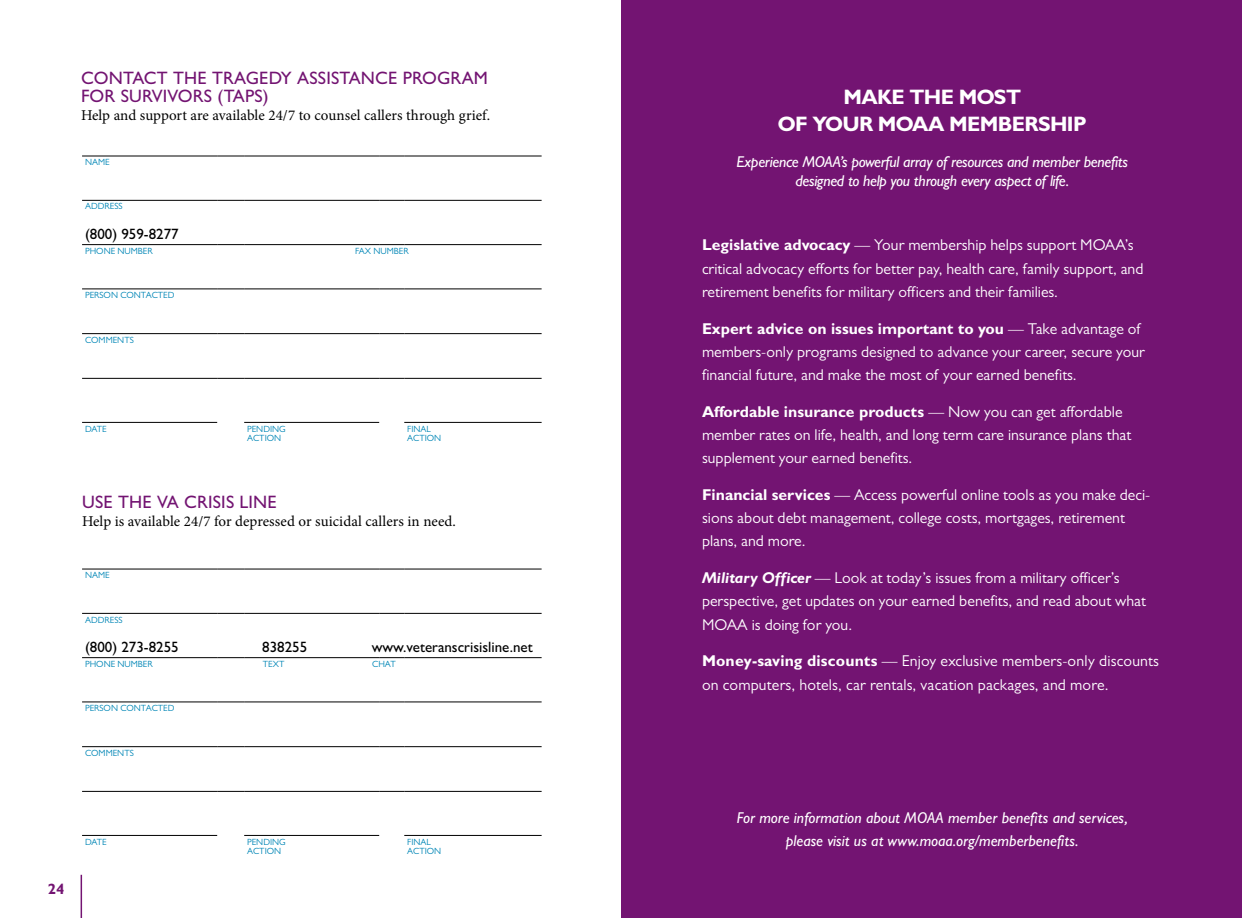
<style>
.page{position:relative;width:1242px;height:918px;background:#fff}
.page>*{position:absolute;margin:0;border:0;box-sizing:border-box;transform-origin:0 0}
.t1{font:700 21px/27px "Gill Sans MT Pro";letter-spacing:-.03em;color:#fff;text-align:center}
.t2{font:500 18px/18px "Gill Sans MT Pro";letter-spacing:.01em;color:#731472}
.t3{font:15.75px/23.2px "Gill Sans MT Pro";color:#fff}
.t4{font:italic 500 15.75px/23.2px "Gill Sans MT Pro";letter-spacing:-.01em;color:#fff;text-align:center}
.t5{font:15px "Minion Pro";letter-spacing:.005em;color:#000}
.t6{font:500 15px "Gill Sans MT Pro";color:#000}
.t7{font:700 15px "Gill Sans MT Pro";color:#731472}
.t8{font:9px/9px "Gill Sans MT Pro";color:#0086b6}
.s1{font-weight:700}
.s2{font-weight:700;font-style:italic}
</style>
<div class="page">
<hr style="left:81px;top:875px;width:1px;height:43px;background:#731472">
<hr style="left:82px;top:569px;width:135px;height:1px;background:#000">
<svg style="left:217px;top:569px;width:27px;height:1px"></svg>
<hr style="left:244px;top:569px;width:135px;height:1px;background:#000">
<svg style="left:379px;top:569px;width:25px;height:1px"></svg>
<hr style="left:404px;top:569px;width:138px;height:1px;background:#000">
<hr style="left:82px;top:613px;width:135px;height:1px;background:#000">
<svg style="left:217px;top:613px;width:27px;height:1px"></svg>
<hr style="left:244px;top:613px;width:135px;height:1px;background:#000">
<svg style="left:379px;top:613px;width:25px;height:1px"></svg>
<hr style="left:404px;top:613px;width:138px;height:1px;background:#000">
<hr style="left:82px;top:702px;width:135px;height:1px;background:#000">
<svg style="left:217px;top:702px;width:27px;height:1px"></svg>
<hr style="left:244px;top:702px;width:135px;height:1px;background:#000">
<svg style="left:379px;top:702px;width:25px;height:1px"></svg>
<hr style="left:404px;top:702px;width:138px;height:1px;background:#000">
<hr style="left:82px;top:835px;width:135px;height:1px;background:#000">
<hr style="left:244px;top:835px;width:135px;height:1px;background:#000">
<hr style="left:404px;top:835px;width:138px;height:1px;background:#000">
<hr style="left:82px;top:657px;width:135px;height:1px;background:#000">
<svg style="left:217px;top:657px;width:27px;height:1px"></svg>
<hr style="left:244px;top:657px;width:135px;height:1px;background:#000">
<svg style="left:379px;top:657px;width:25px;height:1px"></svg>
<hr style="left:404px;top:657px;width:138px;height:1px;background:#000">
<hr style="left:82px;top:746px;width:135px;height:1px;background:#000">
<svg style="left:217px;top:746px;width:27px;height:1px"></svg>
<hr style="left:244px;top:746px;width:135px;height:1px;background:#000">
<svg style="left:379px;top:746px;width:25px;height:1px"></svg>
<hr style="left:404px;top:746px;width:138px;height:1px;background:#000">
<hr style="left:82px;top:791px;width:135px;height:1px;background:#000">
<svg style="left:217px;top:791px;width:27px;height:1px"></svg>
<hr style="left:244px;top:791px;width:135px;height:1px;background:#000">
<svg style="left:379px;top:791px;width:25px;height:1px"></svg>
<hr style="left:404px;top:791px;width:138px;height:1px;background:#000">
<hr style="left:82px;top:156px;width:135px;height:1px;background:#000">
<svg style="left:217px;top:156px;width:27px;height:1px"></svg>
<hr style="left:244px;top:156px;width:135px;height:1px;background:#000">
<svg style="left:379px;top:156px;width:25px;height:1px"></svg>
<hr style="left:404px;top:156px;width:138px;height:1px;background:#000">
<hr style="left:82px;top:200px;width:135px;height:1px;background:#000">
<svg style="left:217px;top:200px;width:27px;height:1px"></svg>
<hr style="left:244px;top:200px;width:135px;height:1px;background:#000">
<svg style="left:379px;top:200px;width:25px;height:1px"></svg>
<hr style="left:404px;top:200px;width:138px;height:1px;background:#000">
<hr style="left:82px;top:289px;width:135px;height:1px;background:#000">
<svg style="left:217px;top:289px;width:27px;height:1px"></svg>
<hr style="left:244px;top:289px;width:135px;height:1px;background:#000">
<svg style="left:379px;top:289px;width:25px;height:1px"></svg>
<hr style="left:404px;top:289px;width:138px;height:1px;background:#000">
<hr style="left:82px;top:422px;width:135px;height:1px;background:#000">
<hr style="left:244px;top:422px;width:135px;height:1px;background:#000">
<hr style="left:404px;top:422px;width:138px;height:1px;background:#000">
<hr style="left:82px;top:244px;width:135px;height:1px;background:#000">
<svg style="left:217px;top:244px;width:27px;height:1px"></svg>
<hr style="left:244px;top:244px;width:135px;height:1px;background:#000">
<svg style="left:379px;top:244px;width:25px;height:1px"></svg>
<hr style="left:404px;top:244px;width:138px;height:1px;background:#000">
<hr style="left:82px;top:333px;width:135px;height:1px;background:#000">
<svg style="left:217px;top:333px;width:27px;height:1px"></svg>
<hr style="left:244px;top:333px;width:135px;height:1px;background:#000">
<svg style="left:379px;top:333px;width:25px;height:1px"></svg>
<hr style="left:404px;top:333px;width:138px;height:1px;background:#000">
<hr style="left:82px;top:378px;width:135px;height:1px;background:#000">
<svg style="left:217px;top:378px;width:27px;height:1px"></svg>
<hr style="left:244px;top:378px;width:135px;height:1px;background:#000">
<svg style="left:379px;top:378px;width:25px;height:1px"></svg>
<hr style="left:404px;top:378px;width:138px;height:1px;background:#000">
<div style="left:621px;top:0;width:621px;height:918px;background:#731472"></div>
<p class="t2" style="left:81px;top:69px;width:408px">CONTACT THE TRAGEDY ASSISTANCE PROGRAM<br>FOR SURVIVORS (TAPS)</p>
<p class="t5" style="left:81px;top:105px;width:411px">Help and support are available 24/7 to counsel callers through grief.</p>
<p class="t8" style="left:85px;top:158px;width:26px">NAME</p>
<p class="t8" style="left:85px;top:202px;width:39px">ADDRESS</p>
<p class="t6" style="left:85px;top:225px;width:95px">(800) 959-8277</p>
<p class="t8" style="left:85px;top:246px;width:69px">PHONE NUMBER</p>
<p class="t8" style="left:355px;top:246px;width:55px">FAX NUMBER</p>
<p class="t8" style="left:85px;top:290px;width:91px">PERSON CONTACTED</p>
<p class="t8" style="left:85px;top:335px;width:50px">COMMENTS</p>
<p class="t8" style="left:85px;top:424px;width:23px">DATE</p>
<p class="t8" style="left:247px;top:424px;width:40px">PENDING<br>ACTION</p>
<p class="t8" style="left:407px;top:424px;width:36px">FINAL<br>ACTION</p>
<p class="t2" style="left:82px;top:493px;width:196px">USE THE VA CRISIS LINE</p>
<p class="t5" style="left:82px;top:511px;width:375px">Help is available 24/7 for depressed or suicidal callers in need.</p>
<p class="t8" style="left:85px;top:571px;width:26px">NAME</p>
<p class="t8" style="left:85px;top:615px;width:39px">ADDRESS</p>
<p class="t6" style="left:85px;top:638px;width:95px">(800) 273-8255</p>
<p class="t6" style="left:262px;top:638px;width:46px">838255</p>
<p class="t6" style="left:372px;top:638px;width:163px">www.veteranscrisisline.net</p>
<p class="t8" style="left:85px;top:659px;width:69px">PHONE NUMBER</p>
<p class="t8" style="left:263px;top:659px;width:23px">TEXT</p>
<p class="t8" style="left:372px;top:659px;width:25px">CHAT</p>
<p class="t8" style="left:85px;top:703px;width:91px">PERSON CONTACTED</p>
<p class="t8" style="left:85px;top:748px;width:50px">COMMENTS</p>
<p class="t7" style="left:48px;top:880px;width:18px">24</p>
<p class="t8" style="left:85px;top:837px;width:23px">DATE</p>
<p class="t8" style="left:247px;top:837px;width:40px">PENDING<br>ACTION</p>
<p class="t8" style="left:407px;top:837px;width:36px">FINAL<br>ACTION</p>
<h1 class="t1" style="left:778px;top:83px;width:310px">MAKE THE MOST<br>OF YOUR MOAA MEMBERSHIP</h1>
<p class="t4" style="left:736px;top:152px;width:393px;line-height:19.5px">Experience MOAA’s powerful array of resources and member benefits designed to help you through every aspect of life.</p>
<p class="t3" style="left:702px;top:233px;width:443px"><span class="s1">Legislative advocacy</span> — Your membership helps support MOAA’s critical advocacy efforts for better pay, health care, family support, and retirement benefits for military officers and their families.</p>
<p class="t3" style="left:702px;top:316px;width:444px"><span class="s1">Expert advice on issues important to you</span> — Take advantage of members-only programs designed to advance your career, secure your financial future, and make the most of your earned benefits.</p>
<p class="t3" style="left:702px;top:400px;width:431px"><span class="s1">Affordable insurance products</span> — Now you can get affordable member rates on life, health, and long term care insurance plans that supplement your earned benefits.</p>
<p class="t3" style="left:702px;top:483px;width:450px"><span class="s1">Financial services</span> — Access powerful online tools as you make deci&shy;sions about debt management, college costs, mortgages, retirement plans, and more.</p>
<p class="t3" style="left:702px;top:566px;width:446px"><span class="s2">Military Officer</span> — Look at today’s issues from a military officer’s perspective, get updates on your earned benefits, and read about what<br>MOAA is doing for you.</p>
<p class="t3" style="left:702px;top:649px;width:459px"><span class="s1">Money-saving discounts</span> — Enjoy exclusive members-only discounts on computers, hotels, car rentals, vacation packages, and more.</p>
<p class="t4" style="left:737px;top:805px;width:393px">For more information about MOAA member benefits and services, please visit us at www.moaa.org/memberbenefits.</p>
</div>
